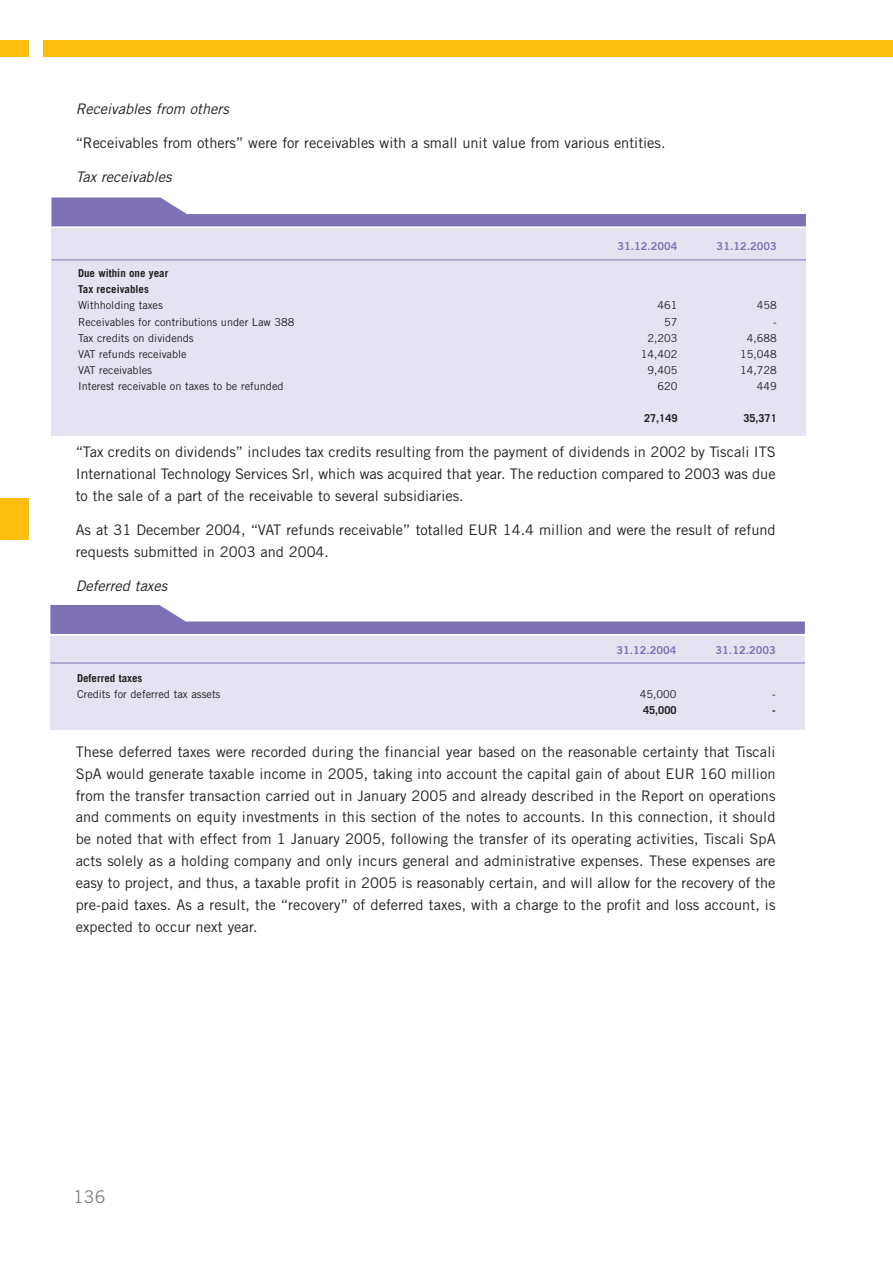
<style>
.page{position:relative;width:893px;height:1263px;background:#fff}
.page>*{position:absolute;margin:0;border:0;box-sizing:border-box;transform-origin:0 0}
.t1{font:17.55px "Trade Gothic";color:#808285}
.t2{font:14.55px/21.9px "Trade Gothic";color:#231f20;text-align:justify}
.t3{font:italic 14.55px "Trade Gothic";color:#231f20}
.t4{font:10.95px "Trade Gothic";color:#231f20}
.t5{font:700 10.95px/16px "Trade Gothic";color:#231f20}
.t6{font:10.95px "Trade Gothic Bold Two";color:#7e71b3}
</style>
<div class="page">
<div style="left:880px;top:40px;width:12px;height:16px;background:#febe10"></div>
<div style="left:43px;top:40px;width:837px;height:16px;background:#febe10"></div>
<div style="left:0;top:40px;width:29px;height:16px;background:#febe10"></div>
<div style="left:0;top:499px;width:29px;height:41px;background:#febe10"></div>
<svg style="left:51px;top:198px;width:755px;height:28px"></svg>
<div style="left:51px;top:228px;width:755px;height:207px;background:#e5e2f1"></div>
<hr style="left:51px;top:260px;width:755px;height:1px;background:#7e71b3">
<svg style="left:50px;top:605px;width:754px;height:29px"></svg>
<div style="left:50px;top:636px;width:754px;height:94px;background:#e5e2f1"></div>
<hr style="left:50px;top:663px;width:754px;height:1px;background:#7e71b3">
<p class="t3" style="left:76px;top:103px;width:158px">Receivables from others</p>
<p class="t2" style="left:76px;top:133px;width:591px">“Receivables from others” were for receivables with a small unit value from various entities.</p>
<p class="t3" style="left:76px;top:172px;width:100px">Tax receivables</p>
<p class="t6" style="left:617px;top:242px;width:62px">31.12.2004</p>
<p class="t6" style="left:716px;top:242px;width:62px">31.12.2003</p>
<p class="t5" style="left:78px;top:267px;width:92px">Due within one year<br>Tax receivables</p>
<p class="t4" style="left:78px;top:302px;width:86px">Withholding taxes</p>
<p class="t4" style="left:657px;top:302px;width:22px">461</p>
<p class="t4" style="left:756px;top:302px;width:22px">458</p>
<p class="t4" style="left:78px;top:318px;width:218px">Receivables for contributions under Law 388</p>
<p class="t4" style="left:664px;top:318px;width:15px">57</p>
<p class="t4" style="left:773px;top:318px;width:5px">-</p>
<p class="t4" style="left:78px;top:334px;width:117px">Tax credits on dividends</p>
<p class="t4" style="left:647px;top:334px;width:32px">2,203</p>
<p class="t4" style="left:746px;top:334px;width:32px">4,688</p>
<p class="t4" style="left:78px;top:350px;width:110px">VAT refunds receivable</p>
<p class="t4" style="left:640px;top:350px;width:38px">14,402</p>
<p class="t4" style="left:740px;top:350px;width:38px">15,048</p>
<p class="t4" style="left:78px;top:366px;width:75px">VAT receivables</p>
<p class="t4" style="left:647px;top:366px;width:32px">9,405</p>
<p class="t4" style="left:740px;top:366px;width:38px">14,728</p>
<p class="t4" style="left:78px;top:382px;width:207px">Interest receivable on taxes to be refunded</p>
<p class="t4" style="left:657px;top:382px;width:22px">620</p>
<p class="t4" style="left:756px;top:382px;width:22px">449</p>
<p class="t5" style="left:644px;top:411px;width:35px">27,149</p>
<p class="t5" style="left:743px;top:411px;width:35px">35,371</p>
<p class="t2" style="left:76px;top:442px;width:701px">“Tax credits on dividends” includes tax credits resulting from the payment of dividends in 2002 by Tiscali ITS International Technology Services Srl, which was acquired that year. The reduction compared to 2003 was due to the sale of a part of the receivable to several subsidiaries.</p>
<p class="t2" style="left:76px;top:520px;width:701px">As at 31 December 2004, “VAT refunds receivable” totalled EUR 14.4 million and were the result of refund requests submitted in 2003 and 2004.</p>
<p class="t3" style="left:76px;top:581px;width:96px">Deferred taxes</p>
<p class="t6" style="left:616px;top:646px;width:62px">31.12.2004</p>
<p class="t6" style="left:715px;top:646px;width:62px">31.12.2003</p>
<p class="t5" style="left:77px;top:671px;width:67px">Deferred taxes</p>
<p class="t4" style="left:77px;top:690px;width:145px">Credits for deferred tax assets</p>
<p class="t4" style="left:639px;top:690px;width:38px">45,000</p>
<p class="t4" style="left:772px;top:690px;width:5px">-</p>
<p class="t5" style="left:643px;top:703px;width:35px">45,000</p>
<p class="t5" style="left:772px;top:703px;width:5px">-</p>
<p class="t2" style="left:76px;top:742px;width:701px">These deferred taxes were recorded during the financial year based on the reasonable certainty that Tiscali SpA would generate taxable income in 2005, taking into account the capital gain of about EUR 160 million from the transfer transaction carried out in January 2005 and already described in the Report on operations and comments on equity investments in this section of the notes to accounts. In this connection, it should be noted that with effect from 1 January 2005, following the transfer of its operating activities, Tiscali SpA acts solely as a holding company and only incurs general and administrative expenses. These expenses are easy to project, and thus, a taxable profit in 2005 is reasonably certain, and will allow for the recovery of the pre-paid taxes. As a result, the “recovery” of deferred taxes, with a charge to the profit and loss account, is expected to occur next year.</p>
<p class="t1" style="left:73px;top:1190px;width:34px">136</p>
</div>
